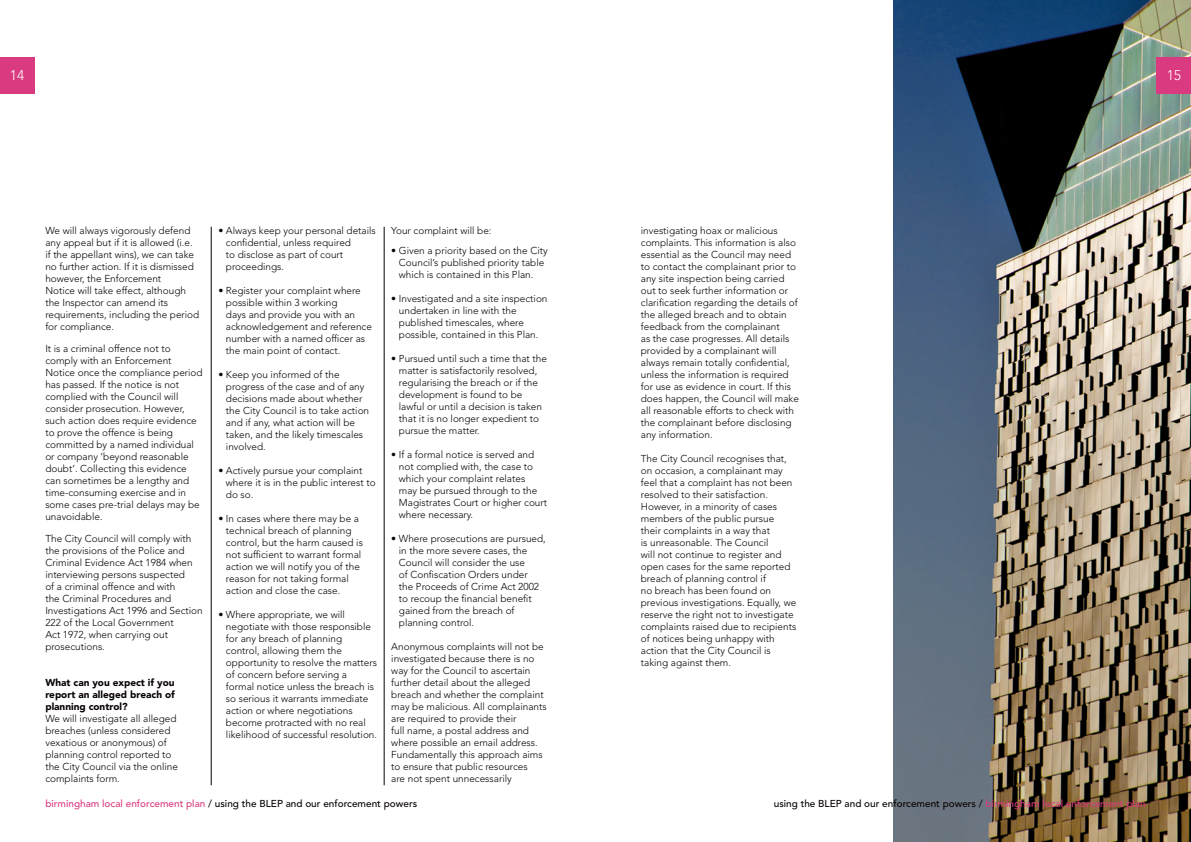
<style>
.page{position:relative;width:1191px;height:842px;background:#fff}
.page>*{position:absolute;margin:0;border:0;box-sizing:border-box;transform-origin:0 0}
.t1{font:300 14px "Avenir LT Std";color:#fff}
.t2{font:300 10px/12px "Avenir LT Std";color:#080302}
.t3{font:500 10px "Avenir";color:#080302}
.t4{font:900 10px/12px "Avenir";color:#080302;text-align:justify}
.s1{color:#da3b80}
</style>
<div class="page">
<img style="left:893px;top:0;width:298px;height:842px">
<div style="left:1157px;top:57px;width:34px;height:37px;background:#da3b80"></div>
<div style="left:0;top:57px;width:34px;height:37px;background:#da3b80"></div>
<hr style="left:384px;top:227px;width:1px;height:558px;background:#080302">
<hr style="left:211px;top:227px;width:1px;height:558px;background:#080302">
<h1 class="t1" style="left:10px;top:67px;width:16px">14</h1>
<h1 class="t1" style="left:1166px;top:67px;width:16px">15</h1>
<p class="t2" style="left:45px;top:225px;width:155px">We will always vigorously defend any appeal but if it is allowed (i.e. if the appellant wins), we can take no further action. If it is dismissed however, the Enforcement<br>Notice will take effect, although the Inspector can amend its requirements, including the period for compliance.</p>
<p class="t2" style="left:45px;top:343px;width:159px">It is a criminal offence not to comply with an Enforcement<br>Notice once the compliance period has passed. If the notice is not complied with the Council will consider prosecution. However, such action does require evidence to prove the offence is being committed by a named individual or company ‘beyond reasonable doubt’. Collecting this evidence can sometimes be a lengthy and time-consuming exercise and in some cases pre-trial delays may be unavoidable.</p>
<p class="t2" style="left:45px;top:533px;width:159px">The City Council will comply with the provisions of the Police and<br>Criminal Evidence Act 1984 when interviewing persons suspected<br>of a criminal offence and with<br>the Criminal Procedures and<br>Investigations Act 1996 and Section<br>222 of the Local Government<br>Act 1972, when carrying out prosecutions.</p>
<p class="t4" style="left:45px;top:677px;width:131px">What can you expect if you report an alleged breach of planning control?</p>
<p class="t2" style="left:45px;top:713px;width:134px">We will investigate all alleged breaches (unless considered vexatious or anonymous) of planning control reported to the City Council via the online complaints form.</p>
<p class="t2" style="left:226px;top:225px;width:151px;text-indent:-8px">• Always keep your personal details confidential, unless required<br>to disclose as part of court proceedings.</p>
<p class="t2" style="left:226px;top:285px;width:147px;text-indent:-8px">• Register your complaint where possible within 3 working<br>days and provide you with an acknowledgement and reference number with a named officer as the main point of contact.</p>
<p class="t2" style="left:226px;top:369px;width:145px;text-indent:-8px">• Keep you informed of the progress of the case and of any decisions made about whether the City Council is to take action and if any, what action will be taken, and the likely timescales involved.</p>
<p class="t2" style="left:226px;top:465px;width:151px;text-indent:-8px">• Actively pursue your complaint where it is in the public interest to do so.</p>
<p class="t2" style="left:226px;top:513px;width:138px;text-indent:-8px">• In cases where there may be a technical breach of planning control, but the harm caused is not sufficient to warrant formal action we will notify you of the reason for not taking formal action and close the case.</p>
<p class="t2" style="left:226px;top:609px;width:153px;text-indent:-8px">• Where appropriate, we will negotiate with those responsible for any breach of planning control, allowing them the opportunity to resolve the matters of concern before serving a formal notice unless the breach is so serious it warrants immediate action or where negotiations become protracted with no real likelihood of successful resolution.</p>
<p class="t2" style="left:391px;top:225px;width:102px">Your complaint will be:</p>
<p class="t2" style="left:399px;top:245px;width:150px;text-indent:-8px">• Given a priority based on the City<br>Council’s published priority table which is contained in this Plan.</p>
<p class="t2" style="left:399px;top:293px;width:150px;text-indent:-8px">• Investigated and a site inspection undertaken in line with the published timescales, where possible, contained in this Plan.</p>
<p class="t2" style="left:399px;top:353px;width:150px;text-indent:-8px">• Pursued until such a time that the matter is satisfactorily resolved, regularising the breach or if the development is found to be lawful or until a decision is taken that it is no longer expedient to pursue the matter.</p>
<p class="t2" style="left:399px;top:449px;width:150px;text-indent:-8px">• If a formal notice is served and not complied with, the case to which your complaint relates<br>may be pursued through to the<br>Magistrates Court or higher court where necessary.</p>
<p class="t2" style="left:399px;top:533px;width:148px;text-indent:-8px">• Where prosecutions are pursued, in the more severe cases, the<br>Council will consider the use<br>of Confiscation Orders under<br>the Proceeds of Crime Act 2002 to recoup the financial benefit gained from the breach of planning control.</p>
<p class="t2" style="left:391px;top:641px;width:157px">Anonymous complaints will not be investigated because there is no way for the Council to ascertain further detail about the alleged breach and whether the complaint may be malicious. All complainants are required to provide their<br>full name, a postal address and where possible an email address.<br>Fundamentally this approach aims to ensure that public resources<br>are not spent unnecessarily</p>
<p class="t3" style="left:45px;top:798px;width:373px"><span class="s1">birmingham local enforcement plan</span> / using the BLEP and our enforcement powers</p>
<p class="t2" style="left:641px;top:225px;width:160px">investigating hoax or malicious complaints. This information is also essential as the Council may need to contact the complainant prior to any site inspection being carried out to seek further information or clarification regarding the details of the alleged breach and to obtain feedback from the complainant<br>as the case progresses. All details provided by a complainant will always remain totally confidential, unless the information is required for use as evidence in court. If this does happen, the Council will make all reasonable efforts to check with the complainant before disclosing any information.</p>
<p class="t2" style="left:641px;top:453px;width:157px">The City Council recognises that, on occasion, a complainant may feel that a complaint has not been resolved to their satisfaction.<br>However, in a minority of cases members of the public pursue their complaints in a way that<br>is unreasonable. The Council<br>will not continue to register and open cases for the same reported breach of planning control if<br>no breach has been found on previous investigations. Equally, we reserve the right not to investigate complaints raised due to recipients of notices being unhappy with action that the City Council is taking against them.</p>
<p class="t3" style="left:774px;top:798px;width:373px">using the BLEP and our enforcement powers / <span class="s1">birmingham local enforcement plan</span></p>
</div>
